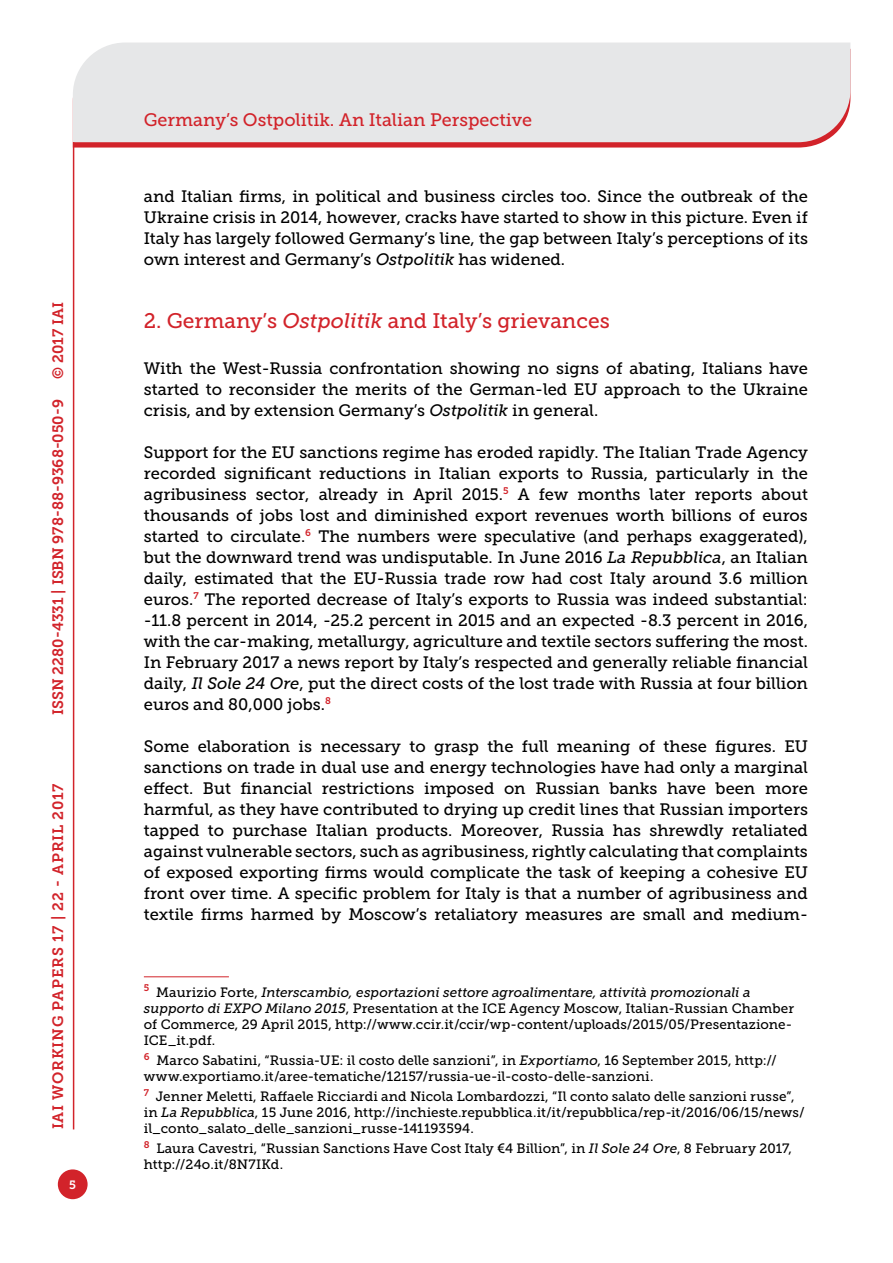
<style>
.page{position:relative;width:893px;height:1263px;background:#fff}
.page>*{position:absolute;margin:0;border:0;box-sizing:border-box;transform-origin:0 0}
.t1{font:21px "Museo Slab 500";color:#d2232a}
.t2{font:18px "Museo Slab 500";color:#d2232a}
.t3{font:16.5px/21px "Museo Slab 500";color:#000;text-align:justify}
.t4{font:15px "Museo Slab 700";color:#d2232a}
.t5{font:15px "Museo Slab 700";letter-spacing:.05em;color:#d2232a}
.t6{font:13.5px/16.2px "Museo Slab 500";letter-spacing:.005em;color:#000}
.t7{font:12px "Museo Slab 700";color:#fff}
.s1{font-style:italic}
</style>
<div class="page">
<svg style="left:74px;top:142px;width:749px;height:6px;fill:#d2232a"></svg>
<div style="left:73px;top:43px;width:777px;height:99px;background:#e6e7e8"></div>
<div style="left:58px;top:1169px;width:30px;height:30px;background:#d2232a;border-radius:50%"></div>
<hr style="left:73px;top:142px;width:1px;height:987px;background:#d2232a">
<hr style="left:144px;top:976px;width:85px;height:1px;background:#d2232a">
<p class="t4" style="left:50px;top:379px;width:78px;rotate:-90deg">© 2017 IAI</p>
<p class="t4" style="left:49px;top:715px;width:317px;rotate:-90deg">ISSN 2280-4331 | ISBN 978-88-9368-050-9</p>
<p class="t5" style="left:50px;top:1129px;width:348px;rotate:-90deg">IAI WORKING PAPERS 17 | 22 - APRIL 2017</p>
<p class="t7" style="left:69px;top:1178px;width:8px">5</p>
<p class="t2" style="left:144px;top:110px;width:390px">Germany’s Ostpolitik. An Italian Perspective</p>
<p class="t3" style="left:144px;top:186px;width:666px">and Italian firms, in political and business circles too. Since the outbreak of the Ukraine crisis in 2014, however, cracks have started to show in this picture. Even if Italy has largely followed Germany’s line, the gap between Italy’s perceptions of its own interest and Germany’s <span class="s1">Ostpolitik</span> has widened.</p>
<p class="t1" style="left:144px;top:309px;width:467px">2. Germany’s <span class="s1">Ostpolitik</span> and Italy’s grievances</p>
<p class="t3" style="left:144px;top:358px;width:666px">With the West-Russia confrontation showing no signs of abating, Italians have started to reconsider the merits of the German-led EU approach to the Ukraine crisis, and by extension Germany’s <span class="s1">Ostpolitik</span> in general.</p>
<p class="t3" style="left:144px;top:442px;width:666px">Support for the EU sanctions regime has eroded rapidly. The Italian Trade Agency recorded significant reductions in Italian exports to Russia, particularly in the agribusiness sector, already in April 2015.<sup>5</sup> A few months later reports about thousands of jobs lost and diminished export revenues worth billions of euros started to circulate.<sup>6</sup> The numbers were speculative (and perhaps exaggerated), but the downward trend was undisputable. In June 2016 <span class="s1">La Repubblica</span>, an Italian daily, estimated that the EU-Russia trade row had cost Italy around 3.6 million euros.<sup>7</sup> The reported decrease of Italy’s exports to Russia was indeed substantial: -11.8 percent in 2014, -25.2 percent in 2015 and an expected -8.3 percent in 2016, with the car-making, metallurgy, agriculture and textile sectors suffering the most.<br>In February 2017 a news report by Italy’s respected and generally reliable financial daily, <span class="s1">Il Sole 24 Ore</span>, put the direct costs of the lost trade with Russia at four billion euros and 80,000 jobs.<sup>8</sup></p>
<p class="t3" style="left:144px;top:736px;width:666px">Some elaboration is necessary to grasp the full meaning of these figures. EU sanctions on trade in dual use and energy technologies have had only a marginal effect. But financial restrictions imposed on Russian banks have been more harmful, as they have contributed to drying up credit lines that Russian importers tapped to purchase Italian products. Moreover, Russia has shrewdly retaliated against vulnerable sectors, such as agribusiness, rightly calculating that complaints of exposed exporting firms would complicate the task of keeping a cohesive EU front over time. A specific problem for Italy is that a number of agribusiness and textile firms harmed by Moscow’s retaliatory measures are small and medium-</p>
<p class="t6" style="left:144px;top:984px;width:652px"><sup>5</sup> Maurizio Forte, <span class="s1">Interscambio, esportazioni settore agroalimentare, attività promozionali a supporto di EXPO Milano 2015</span>, Presentation at the ICE Agency Moscow, Italian-Russian Chamber of Commerce, 29 April 2015, http://www.ccir.it/ccir/wp-content/uploads/2015/05/Presentazione-ICE_it.pdf.</p>
<p class="t6" style="left:144px;top:1052px;width:635px"><sup>6</sup> Marco Sabatini, “Russia-UE: il costo delle sanzioni”, in <span class="s1">Exportiamo</span>, 16 September 2015, http:// www.exportiamo.it/aree-tematiche/12157/russia-ue-il-costo-delle-sanzioni.</p>
<p class="t6" style="left:144px;top:1088px;width:662px"><sup>7</sup> Jenner Meletti, Raffaele Ricciardi and Nicola Lombardozzi, “Il conto salato delle sanzioni russe”, in <span class="s1">La Repubblica</span>, 15 June 2016, http://inchieste.repubblica.it/it/repubblica/rep-it/2016/06/15/news/ il_conto_salato_delle_sanzioni_russe-141193594.</p>
<p class="t6" style="left:144px;top:1140px;width:650px"><sup>8</sup> Laura Cavestri, “Russian Sanctions Have Cost Italy €4 Billion”, in <span class="s1">Il Sole 24 Ore</span>, 8 February 2017, http://24o.it/8N7IKd.</p>
</div>
